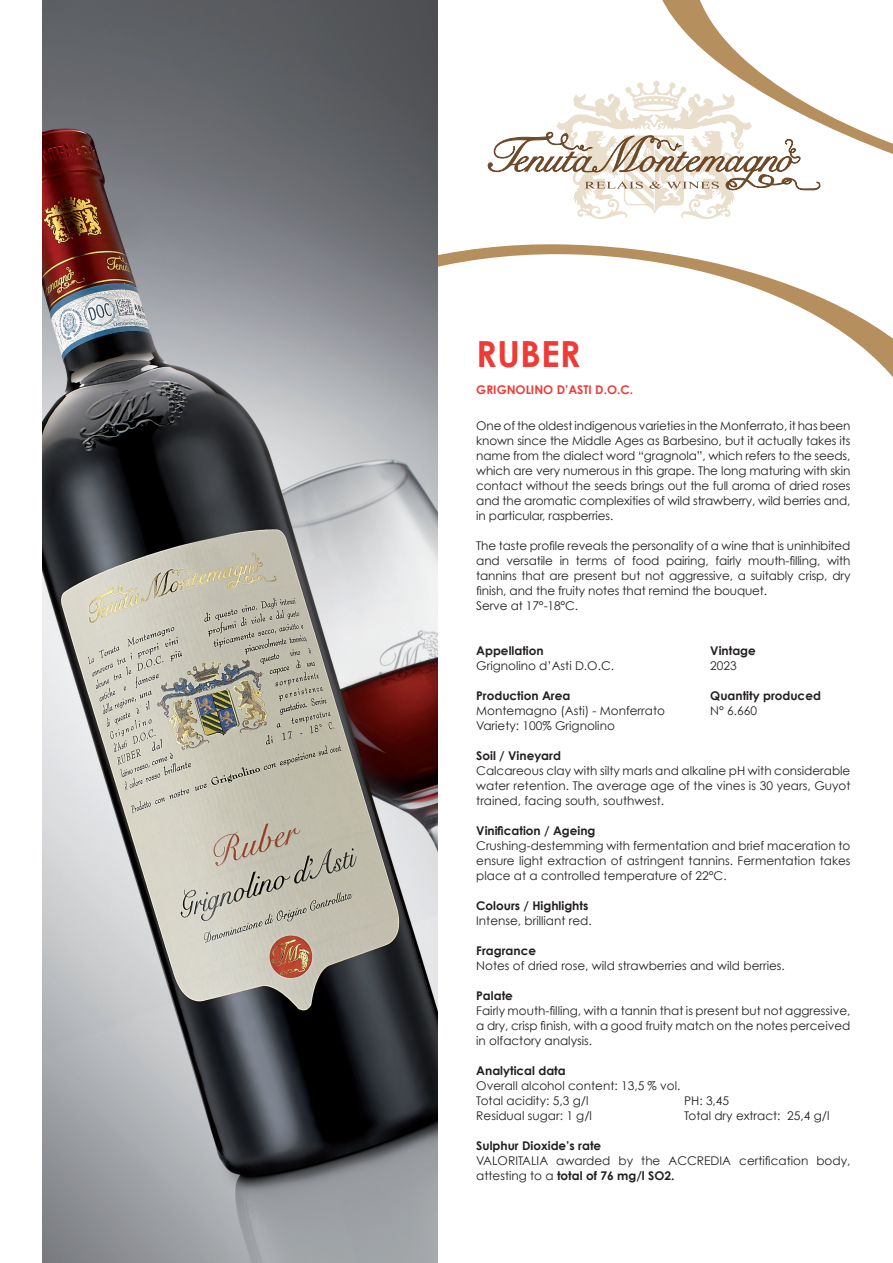
<style>
.page{position:relative;width:893px;height:1263px;background:#fff}
.page>*{position:absolute;margin:0;border:0;box-sizing:border-box;transform-origin:0 0}
.t1{font:700 36px "Century Gothic";color:#ee3b36}
.t2{font:12px/15px "Century Gothic";color:#231f20;text-align:justify}
.t3{font:700 12px "Century Gothic";color:#231f20}
.t4{font:700 12px "Century Gothic";color:#ee3b36}
.s1{font-weight:700}
</style>
<div class="page">
<svg style="left:438px;top:0;width:455px;height:377px"></svg>
<img style="left:43px;top:0;width:395px;height:1263px">
<svg style="left:488px;top:81px;width:333px;height:139px"></svg>
<h1 class="t1" style="left:476px;top:331px;width:106px">RUBER</h1>
<p class="t4" style="left:476px;top:382px;width:158px">GRIGNOLINO D’ASTI D.O.C.</p>
<p class="t2" style="left:476px;top:418px;width:376px">One of the oldest indigenous varieties in the Monferrato, it has been known since the Middle Ages as Barbesino, but it actually takes its name from the dialect word “gragnola”, which refers to the seeds, which are very numerous in this grape. The long maturing with skin contact without the seeds brings out the full aroma of dried roses and the aromatic complexities of wild strawberry, wild berries and, in particular, raspberries.</p>
<p class="t2" style="left:476px;top:538px;width:376px;text-align:left">The taste profile reveals the personality of a wine that is uninhibited and versatile in terms of food pairing, fairly mouth-filling, with tannins that are present but not aggressive, a suitably crisp, dry finish, and the fruity notes that remind the bouquet.<br>Serve at 17°-18°C.</p>
<p class="t3" style="left:476px;top:643px;width:69px">Appellation</p>
<p class="t3" style="left:710px;top:643px;width:47px">Vintage</p>
<p class="t2" style="left:476px;top:658px;width:139px">Grignolino d’Asti D.O.C.</p>
<p class="t2" style="left:710px;top:658px;width:28px">2023</p>
<p class="t3" style="left:476px;top:688px;width:96px">Production Area</p>
<p class="t3" style="left:710px;top:688px;width:112px">Quantity produced</p>
<p class="t2" style="left:476px;top:703px;width:190px">Montemagno (Asti) - Monferrato</p>
<p class="t2" style="left:710px;top:703px;width:48px">N° 6.660</p>
<p class="t2" style="left:476px;top:718px;width:140px">Variety: 100% Grignolino</p>
<p class="t3" style="left:476px;top:748px;width:86px">Soil / Vineyard</p>
<p class="t2" style="left:476px;top:763px;width:376px">Calcareous clay with silty marls and alkaline pH with considerable water retention. The average age of the vines is 30 years, Guyot trained, facing south, southwest.</p>
<p class="t3" style="left:476px;top:823px;width:121px">Vinification / Ageing</p>
<p class="t2" style="left:476px;top:838px;width:376px">Crushing-destemming with fermentation and brief maceration to ensure light extraction of astringent tannins. Fermentation takes place at a controlled temperature of 22°C.</p>
<p class="t3" style="left:476px;top:898px;width:114px">Colours / Highlights</p>
<p class="t2" style="left:476px;top:913px;width:117px">Intense, brilliant red.</p>
<p class="t3" style="left:476px;top:943px;width:61px">Fragrance</p>
<p class="t2" style="left:476px;top:958px;width:310px">Notes of dried rose, wild strawberries and wild berries.</p>
<p class="t3" style="left:476px;top:988px;width:38px">Palate</p>
<p class="t2" style="left:476px;top:1003px;width:376px">Fairly mouth-filling, with a tannin that is present but not aggressive, a dry, crisp finish, with a good fruity match on the notes perceived in olfactory analysis.</p>
<p class="t3" style="left:476px;top:1063px;width:91px">Analytical data</p>
<p class="t2" style="left:476px;top:1078px;width:206px">Overall alcohol content: 13,5 % vol.<br>Total acidity: 5,3 g/l</p>
<p class="t2" style="left:684px;top:1093px;width:47px">PH: 3,45</p>
<p class="t2" style="left:476px;top:1108px;width:117px">Residual sugar: 1 g/l</p>
<p class="t2" style="left:684px;top:1108px;width:147px">Total dry extract: 25,4 g/l</p>
<p class="t3" style="left:476px;top:1138px;width:127px">Sulphur Dioxide’s rate</p>
<p class="t2" style="left:476px;top:1153px;width:376px">VALORITALIA awarded by the ACCREDIA certification body, attesting to a <span class="s1">total of 76 mg/l SO2.</span></p>
</div>
